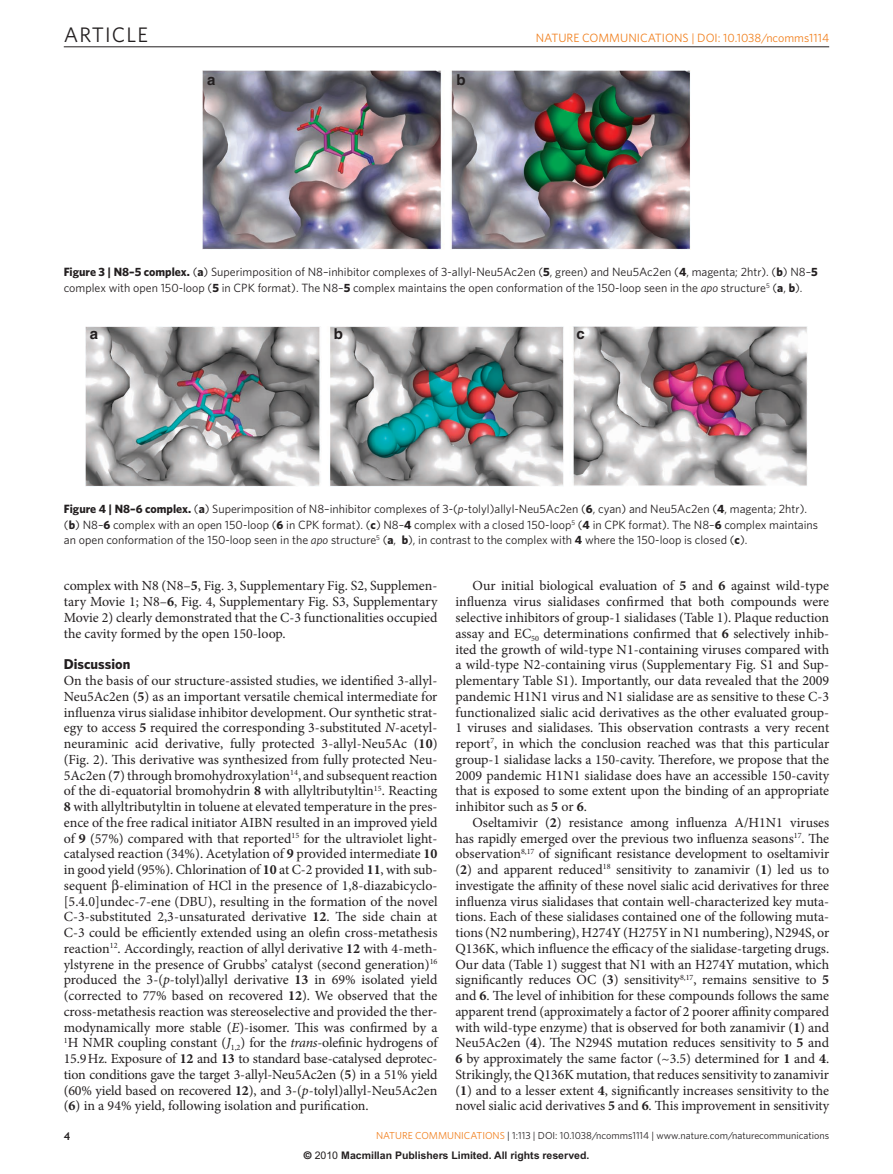
<style>
.page{position:relative;width:893px;height:1174px;background:#fff}
.page>*{position:absolute;margin:0;border:0;box-sizing:border-box;transform-origin:0 0}
.t1{font:21px "Whitney";letter-spacing:.05em;color:#231f20}
.t2{font:700 15px "Helvetica";color:#231f20}
.pSec1ttl{font:700 14.25px "Whitney";color:#231f20}
.pPara{font:13.95px/15.8px "Minion Pro";letter-spacing:-.005em;color:#231f20;text-align:justify}
.pFirstpara{font:13.95px/15.8px "Minion Pro";color:#231f20;text-align:justify}
.pSec2ttl{font:13.95px/15.8px "Minion Pro";color:#231f20;text-align:justify}
.pFigureCaption{font:12px/15.8px "Whitney";color:#231f20}
.t3{font:12px "Whitney";color:#f1801f}
.t4{font:700 10.5px "Arial";color:#231f20}
.t5{font:10.2px "Whitney";color:#231f20}
.t6{font:10.2px "Whitney";color:#f1801f}
.s1{font-weight:700}
.s2{font-style:italic}
.s3{color:#f1801f}
.s4{font-family:"Helvetica"}
.s5{font-weight:400}
</style>
<div class="page">
<hr style="left:64px;top:47px;width:765px;height:1px;background:#231f20">
<img style="left:203px;top:71px;width:487px;height:179px">
<img style="left:86px;top:326px;width:722px;height:160px">
<h1 class="t1" style="left:64px;top:22px;width:86px">ARTICLE</h1>
<p class="t3" style="left:536px;top:31px;width:108px">nature communicati</p>
<p class="t3" style="left:665px;top:31px;width:166px">ons | DOI: 10.1038/ncomms1114</p>
<p class="t2" style="left:207px;top:70px;width:10px">a</p>
<p class="t2" style="left:456px;top:70px;width:11px">b</p>
<p class="pFigureCaption" style="left:64px;top:264px;width:755px"><span class="s1">Figure 3 | N8–5 complex.</span> (<span class="s1">a</span>) Superimposition of N 8–inhibitor complexes of 3-allyl-N eu5Ac2en (<span class="s1">5</span>, green) and N eu5Ac2en (<span class="s1">4</span>, magenta; 2htr). (<span class="s1">b</span>) N 8–<span class="s1">5 </span>complex with open 150-loop (<span class="s1">5</span> in CPK format). The N8–<span class="s1">5</span> complex maintains the open conformation of the 150-loop seen in the <span class="s2">apo</span> structure<sup>5</sup> (<span class="s1">a</span>, <span class="s1">b</span>).</p>
<p class="t2" style="left:90px;top:324px;width:10px">a</p>
<p class="t2" style="left:334px;top:324px;width:11px">b</p>
<p class="t2" style="left:576px;top:324px;width:10px">c</p>
<p class="pFigureCaption" style="left:64px;top:500px;width:756px"><span class="s1">Figure 4 | N8–6 complex.</span> (<span class="s1">a</span>) Superimposition of N 8–inhibitor complexes of 3-(<span class="s2">p</span>-tolyl)allyl-N eu5Ac2en (<span class="s1">6</span>, cyan) and N eu5Ac2en (<span class="s1">4</span>, magenta; 2htr). (<span class="s1">b</span>) N8–<span class="s1">6</span> complex with an open 150-loop (<span class="s1">6</span> in CPK format). (<span class="s1">c</span>) N8–<span class="s1">4</span> complex with a closed 150-loop<sup>5</sup> (<span class="s1">4</span> in CPK format). The N8–<span class="s1">6</span> complex maintains an open conformation of the 150-loop seen in the <span class="s2">apo</span> structure<sup>5</sup> (<span class="s1">a</span>, <span class="s1">b</span>), in contrast to the complex with <span class="s1">4</span> where the 150-loop is closed (<span class="s1">c</span>).</p>
<p class="pSec2ttl" style="left:64px;top:578px;width:375px">complex with N8 (N8–<span class="s1">5</span>, Fig. 3, Supplementary Fig. S2, Supplemen&shy;tary Movie 1; N8–<span class="s1">6</span>, Fig. 4, Supplementary Fig. S3, Supplementary Movie 2) clearly demonstrated that the C-3 functionalities occupied the cavity formed by the open 150-loop.</p>
<p class="pSec1ttl" style="left:64px;top:655px;width:68px">Discussion</p>
<p class="pFirstpara" style="left:64px;top:672px;width:375px">On the basis of our structure-assisted studies, we identified 3-allyl-Neu5Ac2en (<span class="s1">5</span>) as an important versatile chemical intermediate for influenza virus sialidase inhibitor development. Our synthetic strat&shy;egy to access <span class="s1">5</span> required the corresponding 3-substituted <span class="s2">N</span>-acetyl&shy;neuraminic acid derivative, fully protected 3-allyl-Neu5Ac (<span class="s1">10</span>) (Fig. 2). This derivative was synthesized from fully protected Neu-5Ac2en (<span class="s1">7</span>) through bromohydroxylation<sup>14</sup>, and subsequent reaction of the di-equatorial bromohydrin <span class="s1">8</span> with allyltributyltin<sup>15</sup>. Reacting <span class="s1">8</span> with allyltributyltin in toluene at elevated temperature in the pres&shy;ence of the free radical initiator AIBN resulted in an improved yield of <span class="s1">9</span> (57%) compared with that reported<sup>15</sup> for the ultraviolet light&shy;catalysed reaction (34%). Acetylation of <span class="s1">9</span> provided intermediate <span class="s1">10 </span>in good yield (95%). Chlorination of <span class="s1">10</span> at C-2 provided <span class="s1">11</span>, with sub&shy;sequent -elimination of HCl in the presence of 1,8-diazabicyclo-[5.4.0]undec-7-ene (DBU), resulting in the formation of the novel C-3-substituted 2,3-unsaturated derivative <span class="s1">12</span>. The side chain at C-3 could be efficiently extended using an olefin cross-metathesis reaction<sup>12</sup>. Accordingly, reaction of allyl derivative <span class="s1">12</span> with 4-meth&shy;ylstyrene in the presence of Grubbs’ catalyst (second generation)<sup>16 </sup>produced the 3-(<span class="s2">p</span>-tolyl)allyl derivative <span class="s1">13</span> in 69% isolated yield (corrected to 77% based on recovered <span class="s1">12</span>). We observed that the cross-metathesis reaction was stereoselective and provided the ther&shy;modynamically more stable (<span class="s2">E</span>)-isomer. This was confirmed by a <sup>1</sup>H NMR coupling constant (<span class="s2">J</span><sub>1,2</sub>) for the <span class="s2">trans</span>-olefinic hydrogens of 15.9Hz. Exposure of <span class="s1">12</span> and <span class="s1">13</span> to standard base-catalysed deprotec&shy;tion conditions gave the target 3-allyl-Neu5Ac2en (<span class="s1">5</span>) in a 51% yield (60% yield based on recovered <span class="s1">12</span>), and 3-(<span class="s2">p</span>-tolyl)allyl-Neu5Ac2en (<span class="s1">6</span>) in a 94% yield, following isolation and purification.</p>
<p class="pPara" style="left:455px;top:578px;width:375px;text-indent:17px">Our initial biological evaluation of <span class="s1">5</span> and <span class="s1">6</span> against wild-type influenza virus sialidases confirmed that both compounds were selective inhibitors of group-1 sialidases (Table 1). Plaque reduction assay and EC<sub>50</sub> determinations confirmed that <span class="s1">6</span> selectively inhib&shy;ited the growth of wild-type N1-containing viruses compared with a wild-type N2-containing virus (Supplementary Fig. S1 and Sup&shy;plementary Table S1). Importantly, our data revealed that the 2009 pandemic H1N1 virus and N1 sialidase are as sensitive to these C-3 functionalized sialic acid derivatives as the other evaluated group-1 viruses and sialidases. This observation contrasts a very recent report<sup>7</sup>, in which the conclusion reached was that this particular group-1 sialidase lacks a 150-cavity. Therefore, we propose that the 2009 pandemic H1N1 sialidase does have an accessible 150-cavity that is exposed to some extent upon the binding of an appropriate inhibitor such as <span class="s1">5</span> or <span class="s1">6</span>.</p>
<p class="pPara" style="left:455px;top:814px;width:375px;text-indent:17px">Oseltamivir (<span class="s1">2</span>) resistance among influenza A/H1N1 viruses has rapidly emerged over the previous two influenza seasons<sup>17</sup>. The observation<sup>8,17</sup> of significant resistance development to oseltamivir (<span class="s1">2</span>) and apparent reduced<sup>18</sup> sensitivity to zanamivir (<span class="s1">1</span>) led us to investigate the affinity of these novel sialic acid derivatives for three influenza virus sialidases that contain well-characterized key muta&shy;tions. Each of these sialidases contained one of the following muta&shy;tions (N2 numbering), H274Y (H275Y in N1 numbering), N294S, or Q136K, which influence the efficacy of the sialidase-targeting drugs.<br>Our data (Table 1) suggest that N1 with an H274Y mutation, which significantly reduces OC (<span class="s1">3</span>) sensitivity<sup>8,17</sup>, remains sensitive to <span class="s1">5 </span>and <span class="s1">6</span>. The level of inhibition for these compounds follows the same apparent trend (approximately a factor of 2 poorer affinity compared with wild-type enzyme) that is observed for both zanamivir (<span class="s1">1</span>) and Neu5Ac2en (<span class="s1">4</span>). The N294S mutation reduces sensitivity to <span class="s1">5</span> and <span class="s1">6</span> by approximately the same factor (~3.5) determined for <span class="s1">1</span> and <span class="s1">4</span>.<br>Strikingly, the Q136K mutation, that reduces sensitivity to zanamivir (<span class="s1">1</span>) and to a lesser extent <span class="s1">4</span>, significantly increases sensitivity to the novel sialic acid derivatives <span class="s1">5</span> and <span class="s1">6</span>. This improvement in sensitivity</p>
<p class="t6" style="left:376px;top:1129px;width:91px">nature communicati</p>
<p class="t5" style="left:485px;top:1129px;width:346px"><span class="s3">ons</span> | 1:113 | DOI: 10.1038/ncomms1114 | www.nature.com/naturecommunications</p>
<p class="t4" style="left:304px;top:1149px;width:287px"><span class="s4">©</span> <span class="s5">2010</span> Macmillan Publishers Limited. All rights reserved.</p>
</div>
